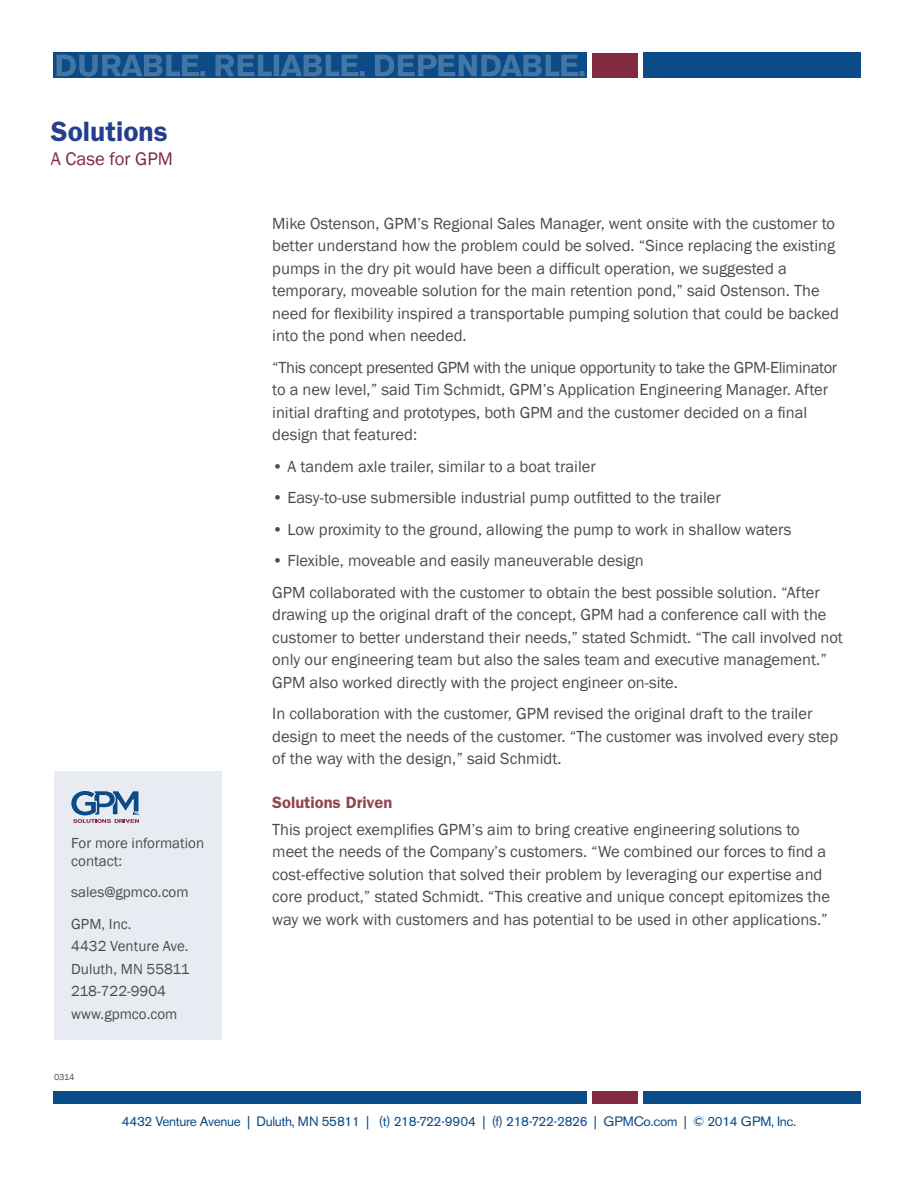
<style>
.page{position:relative;width:918px;height:1188px;background:#fff}
.page>*{position:absolute;margin:0;border:0;box-sizing:border-box;transform-origin:0 0}
.t1{font:600 28.05px "Franklin Gothic";color:#253f8e}
.t2{font:18.75px "Franklin Gothic";color:#822a40}
.t3{font:16.5px/22.5px "Franklin Gothic";color:#4b4c4d}
.t4{font:600 16.5px "Franklin Gothic";color:#904651}
.t5{font:15px/22.5px "Franklin Gothic";color:#4b4c4d}
.t6{font:13.5px "Akzidenz Grotesk BE";letter-spacing:-.025em;color:#0b4b87}
.t7{font:9px "Franklin Gothic";color:#4b4c4d}
</style>
<div class="page">
<div style="left:54px;top:771px;width:168px;height:269px;background:#e9ebf2"></div>
<svg style="left:53px;top:53px;width:534px;height:25px;background:#0e4d88"></svg>
<div style="left:643px;top:53px;width:218px;height:25px;background:#0b4b87"></div>
<div style="left:592px;top:53px;width:46px;height:25px;background:#822a40"></div>
<div style="left:53px;top:1092px;width:534px;height:12px;background:#0b4b87"></div>
<div style="left:643px;top:1092px;width:218px;height:12px;background:#0b4b87"></div>
<div style="left:592px;top:1092px;width:46px;height:12px;background:#822a40"></div>
<svg style="left:57px;top:55px;width:528px;height:22px;background:#286095"></svg>
<svg style="left:71px;top:791px;width:68px;height:32px"></svg>
<p class="t1" style="left:51px;top:115px;width:118px">Solutions</p>
<p class="t2" style="left:51px;top:147px;width:124px">A Case for GPM</p>
<p class="t5" style="left:71px;top:834px;width:134px;line-height:18px">For more information contact:</p>
<p class="t5" style="left:71px;top:881px;width:119px">sales@gpmco.com</p>
<p class="t5" style="left:71px;top:913px;width:120px">GPM, Inc.<br>4432 Venture Ave.<br>Duluth, MN 55811<br>218-722-9904 www.gpmco.com</p>
<p class="t7" style="left:54px;top:1071px;width:22px">0314</p>
<p class="t3" style="left:272px;top:212px;width:568px">Mike Ostenson, GPM’s Regional Sales Manager, went onsite with the customer to better understand how the problem could be solved. “Since replacing the existing pumps in the dry pit would have been a difficult operation, we suggested a temporary, moveable solution for the main retention pond,” said Ostenson. The need for flexibility inspired a transportable pumping solution that could be backed into the pond when needed.</p>
<p class="t3" style="left:272px;top:356px;width:567px">“This concept presented GPM with the unique opportunity to take the GPM-Eliminator to a new level,” said Tim Schmidt, GPM’s Application Engineering Manager. After initial drafting and prototypes, both GPM and the customer decided on a final design that featured:</p>
<p class="t3" style="left:272px;top:455px;width:325px">• A tandem axle trailer, similar to a boat trailer</p>
<p class="t3" style="left:272px;top:487px;width:450px">• Easy-to-use submersible industrial pump outfitted to the trailer</p>
<p class="t3" style="left:272px;top:518px;width:521px">• Low proximity to the ground, allowing the pump to work in shallow waters</p>
<p class="t3" style="left:272px;top:550px;width:373px">• Flexible, moveable and easily maneuverable design</p>
<p class="t3" style="left:272px;top:581px;width:572px">GPM collaborated with the customer to obtain the best possible solution. “After drawing up the original draft of the concept, GPM had a conference call with the customer to better understand their needs,” stated Schmidt. “The call involved not only our engineering team but also the sales team and executive management.” GPM also worked directly with the project engineer on-site.</p>
<p class="t3" style="left:272px;top:703px;width:567px">In collaboration with the customer, GPM revised the original draft to the trailer design to meet the needs of the customer. “The customer was involved every step of the way with the design,” said Schmidt.</p>
<p class="t4" style="left:272px;top:792px;width:122px">Solutions Driven</p>
<p class="t3" style="left:272px;top:818px;width:559px">This project exemplifies GPM’s aim to bring creative engineering solutions to meet the needs of the Company’s customers. “We combined our forces to find a cost-effective solution that solved their problem by leveraging our expertise and core product,” stated Schmidt. “This creative and unique concept epitomizes the way we work with customers and has potential to be used in other applications.”</p>
<p class="t6" style="left:122px;top:1113px;width:676px">4432 Venture Avenue | Duluth, MN 55811 | (t) 218-722-9904 | (f) 218-722-2826 | GPMCo.com | © 2014 GPM, Inc.</p>
</div>
